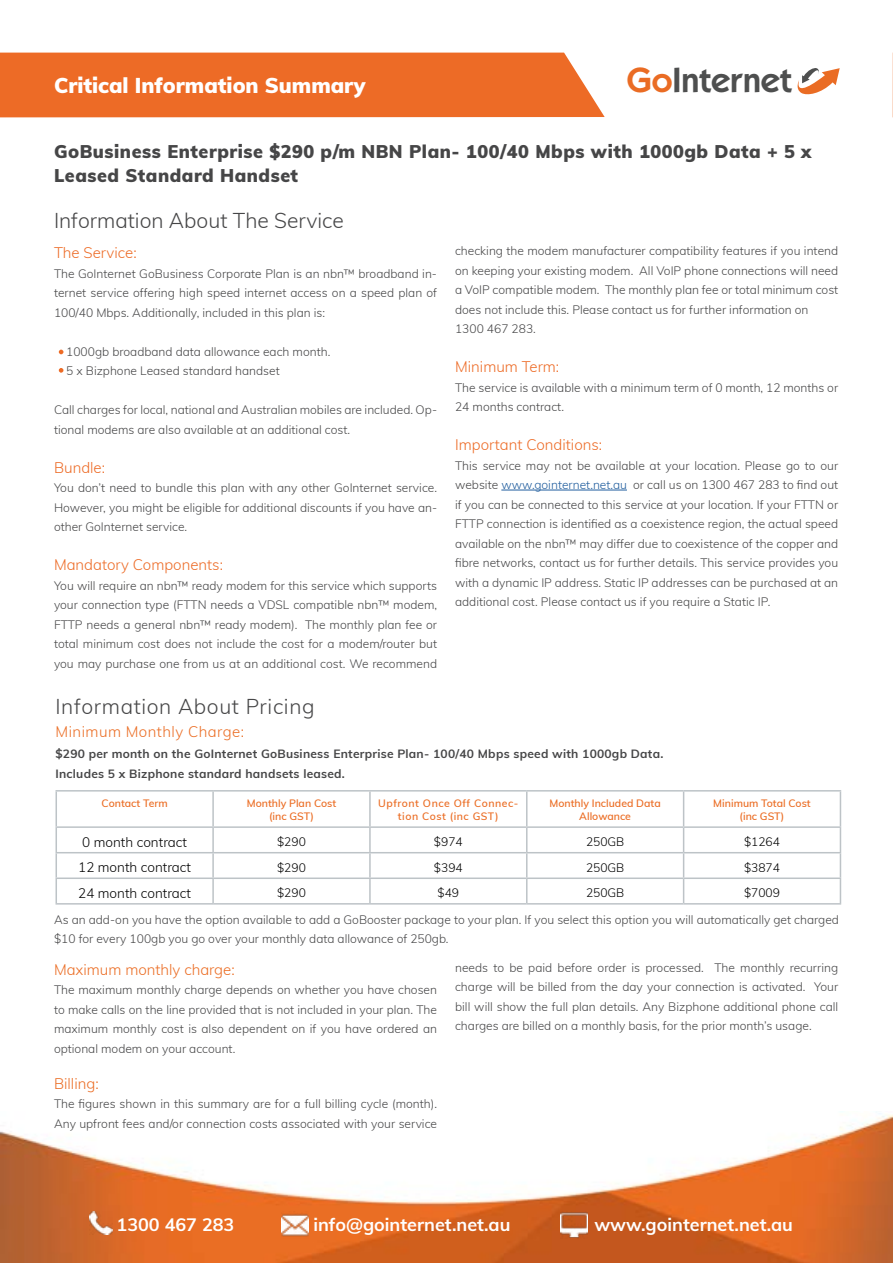
<style>
.page{position:relative;width:893px;height:1263px;background:#fff}
.page>*{position:absolute;margin:0;border:0;box-sizing:border-box;transform-origin:0 0}
.t1{font:600 34.95px "Kabel IT Cby BT";color:#4e4f4f}
.t2{font:900 21px "Muli";color:#fff}
.t3{font:300 21px "Muli";letter-spacing:.01em;color:#464647}
.t4{font:300 21px "Muli";letter-spacing:.03em;color:#464647}
.t5{font:900 18px/24px "Muli";letter-spacing:.03em;color:#464647}
.t6{font:700 18px "Muli";color:#fff}
.t7{font:300 15px "Muli";color:#ed6b26}
.t8{font:300 15px "Muli";color:#eb6d24}
.t9{font:300 15px "Muli";letter-spacing:.03em;color:#eb6d24}
.t10{font:300 13.5px "Muli";color:#000}
.t11{font:300 12px/19.5px "Muli";color:#464647;text-align:justify}
.t12{font:700 12px/19.5px "Muli";letter-spacing:.02em;color:#464647}
.t13{font:300 12px "Muli";color:#000}
.t14{font:600 10.5px/12.6px "Muli";color:#eb6d24;text-align:center}
.t15{font:600 10.5px/12.6px "Muli";letter-spacing:.05em;color:#eb6d24;text-align:center}
.s1{color:#ea6c24}
.s2{color:#215e9e}
</style>
<div class="page">
<div style="left:0;top:53px;width:605px;height:64px;background:#ed6b26"></div>
<svg style="left:797px;top:68px;width:43px;height:27px"></svg>
<img style="left:0;top:1113px;width:893px;height:150px">
<img style="left:90px;top:1212px;width:23px;height:23px">
<img style="left:282px;top:1212px;width:27px;height:27px">
<img style="left:561px;top:1212px;width:27px;height:27px">
<hr style="left:892px;top:53px;width:1px;height:64px;background:#ed6b25">
<hr style="left:501px;top:490px;width:126px;height:1px;background:#215e9e">
<svg style="left:59px;top:350px;width:4px;height:4px"></svg>
<hr style="left:56px;top:790px;width:157px;height:1px;background:#bdc3c7">
<hr style="left:56px;top:791px;width:1px;height:35px;background:#bdc3c7">
<hr style="left:213px;top:790px;width:157px;height:1px;background:#bdc3c7">
<hr style="left:212px;top:791px;width:2px;height:35px;background:#bdc3c7">
<hr style="left:370px;top:790px;width:157px;height:1px;background:#bdc3c7">
<hr style="left:369px;top:791px;width:2px;height:35px;background:#bdc3c7">
<hr style="left:527px;top:790px;width:157px;height:1px;background:#bdc3c7">
<hr style="left:526px;top:791px;width:1px;height:35px;background:#bdc3c7">
<hr style="left:684px;top:790px;width:157px;height:1px;background:#bdc3c7">
<hr style="left:683px;top:791px;width:1px;height:35px;background:#bdc3c7">
<hr style="left:840px;top:791px;width:1px;height:35px;background:#bdc3c7">
<hr style="left:56px;top:826px;width:157px;height:2px;background:#bdc3c7">
<hr style="left:213px;top:826px;width:157px;height:2px;background:#bdc3c7">
<hr style="left:212px;top:828px;width:2px;height:24px;background:#bdc3c7">
<hr style="left:370px;top:826px;width:157px;height:2px;background:#bdc3c7">
<hr style="left:369px;top:828px;width:2px;height:24px;background:#bdc3c7">
<hr style="left:527px;top:826px;width:157px;height:2px;background:#bdc3c7">
<hr style="left:684px;top:826px;width:157px;height:2px;background:#bdc3c7">
<hr style="left:56px;top:852px;width:157px;height:1px;background:#bdc3c7">
<hr style="left:213px;top:852px;width:157px;height:1px;background:#bdc3c7">
<hr style="left:212px;top:853px;width:2px;height:24px;background:#bdc3c7">
<hr style="left:370px;top:852px;width:157px;height:1px;background:#bdc3c7">
<hr style="left:369px;top:853px;width:2px;height:24px;background:#bdc3c7">
<hr style="left:527px;top:852px;width:157px;height:1px;background:#bdc3c7">
<hr style="left:684px;top:852px;width:157px;height:1px;background:#bdc3c7">
<hr style="left:56px;top:877px;width:157px;height:2px;background:#bdc3c7">
<svg style="left:56px;top:828px;width:1px;height:75px"></svg>
<hr style="left:213px;top:877px;width:157px;height:2px;background:#bdc3c7">
<hr style="left:212px;top:879px;width:2px;height:24px;background:#bdc3c7">
<hr style="left:370px;top:877px;width:157px;height:2px;background:#bdc3c7">
<hr style="left:369px;top:879px;width:2px;height:24px;background:#bdc3c7">
<hr style="left:527px;top:877px;width:157px;height:2px;background:#bdc3c7">
<svg style="left:526px;top:828px;width:1px;height:75px"></svg>
<hr style="left:684px;top:877px;width:157px;height:2px;background:#bdc3c7">
<svg style="left:683px;top:828px;width:1px;height:75px"></svg>
<svg style="left:840px;top:828px;width:1px;height:75px"></svg>
<hr style="left:56px;top:903px;width:157px;height:1px;background:#bdc3c7">
<hr style="left:213px;top:903px;width:157px;height:1px;background:#bdc3c7">
<hr style="left:370px;top:903px;width:157px;height:1px;background:#bdc3c7">
<hr style="left:527px;top:903px;width:157px;height:1px;background:#bdc3c7">
<hr style="left:684px;top:903px;width:157px;height:1px;background:#bdc3c7">
<svg style="left:59px;top:368px;width:4px;height:5px"></svg>
<h2 class="t2" style="left:54px;top:70px;width:313px">Critical Information Summary</h2>
<h1 class="t1" style="left:627px;top:58px;width:166px"><span class="s1">Go</span>Internet</h1>
<h3 class="t5" style="left:54px;top:139px;width:759px">GoBusiness Enterprise $290 p/m NBN Plan- 100/40 Mbps with 1000gb Data + 5 x<br>Leased Standard Handset</h3>
<h2 class="t3" style="left:54px;top:205px;width:291px">Information About The Service</h2>
<p class="t7" style="left:54px;top:242px;width:84px">The Service:</p>
<p class="t11" style="left:54px;top:263px;width:385px">The GoInternet GoBusiness Corporate Plan is an nbn™ broadband in&shy;ternet service offering high speed internet access on a speed plan of 100/40 Mbps. Additionally, included in this plan is:</p>
<p class="t11" style="left:66px;top:341px;width:266px">1000gb broadband data allowance each month.<br>5 x Bizphone Leased standard handset</p>
<p class="t11" style="left:54px;top:399px;width:385px">Call charges for local, national and Australian mobiles are included. Op&shy;tional modems are also available at an additional cost.</p>
<p class="t7" style="left:54px;top:456px;width:53px">Bundle:</p>
<p class="t11" style="left:54px;top:477px;width:385px">You don’t need to bundle this plan with any other GoInternet service.<br>However, you might be eligible for additional discounts if you have an&shy;other GoInternet service.</p>
<p class="t7" style="left:54px;top:554px;width:171px">Mandatory Components:</p>
<p class="t11" style="left:54px;top:575px;width:385px">You will require an nbn™ ready modem for this service which supports your connection type (FTTN needs a VDSL compatible nbn™ modem, FTTP needs a general nbn™ ready modem). The monthly plan fee or total minimum cost does not include the cost for a modem/router but you may purchase one from us at an additional cost. We recommend</p>
<p class="t11" style="left:455px;top:240px;width:385px;text-align:left">checking the modem manufacturer compatibility features if you intend on keeping your existing modem. All VoIP phone connections will need a VoIP compatible modem. The monthly plan fee or total minimum cost does not include this. Please contact us for further information on 1300 467 283.</p>
<p class="t7" style="left:455px;top:356px;width:106px">Minimum Term:</p>
<p class="t11" style="left:455px;top:377px;width:385px">The service is available with a minimum term of 0 month, 12 months or<br>24 months contract.</p>
<p class="t7" style="left:455px;top:434px;width:149px">Important Conditions:</p>
<p class="t11" style="left:455px;top:455px;width:385px">This service may not be available at your location. Please go to our website <span class="s2">www.gointernet.net.au</span> or call us on 1300 467 283 to find out if you can be connected to this service at your location. If your FTTN or FTTP connection is identified as a coexistence region, the actual speed available on the nbn™ may differ due to coexistence of the copper and fibre networks, contact us for further details. This service provides you with a dynamic IP address. Static IP addresses can be purchased at an additional cost. Please contact us if you require a Static IP.</p>
<h2 class="t4" style="left:56px;top:691px;width:261px">Information About Pricing</h2>
<p class="t9" style="left:56px;top:720px;width:190px">Minimum Monthly Charge:</p>
<p class="t12" style="left:56px;top:744px;width:609px">$290 per month on the GoInternet GoBusiness Enterprise Plan- 100/40 Mbps speed with 1000gb Data.<br>Includes 5 x Bizphone standard handsets leased.</p>
<p class="t14" style="left:102px;top:797px;width:68px">Contact Term</p>
<p class="t14" style="left:247px;top:797px;width:91px">Monthly Plan Cost (inc GST)</p>
<p class="t15" style="left:378px;top:797px;width:142px">Upfront Once Off Connec&shy;tion Cost (inc GST)</p>
<p class="t14" style="left:550px;top:797px;width:113px">Monthly Included Data<br>Allowance</p>
<p class="t14" style="left:713px;top:797px;width:99px">Minimum Total Cost (inc GST)</p>
<p class="t10" style="left:82px;top:832px;width:106px">0 month contract</p>
<p class="t13" style="left:277px;top:833px;width:30px">$290</p>
<p class="t13" style="left:434px;top:833px;width:30px">$974</p>
<p class="t13" style="left:586px;top:833px;width:40px">250GB</p>
<p class="t13" style="left:744px;top:833px;width:37px">$1264</p>
<p class="t10" style="left:78px;top:858px;width:114px">12 month contract</p>
<p class="t13" style="left:277px;top:858px;width:30px">$290</p>
<p class="t13" style="left:434px;top:858px;width:30px">$394</p>
<p class="t13" style="left:586px;top:858px;width:40px">250GB</p>
<p class="t13" style="left:744px;top:858px;width:37px">$3874</p>
<p class="t10" style="left:78px;top:883px;width:114px">24 month contract</p>
<p class="t13" style="left:277px;top:884px;width:30px">$290</p>
<p class="t13" style="left:438px;top:884px;width:23px">$49</p>
<p class="t13" style="left:586px;top:884px;width:40px">250GB</p>
<p class="t13" style="left:744px;top:884px;width:37px">$7009</p>
<p class="t11" style="left:54px;top:909px;width:786px">As an add-on you have the option available to add a GoBooster package to your plan. If you select this option you will automatically get charged $10 for every 100gb you go over your monthly data allowance of 250gb.</p>
<p class="t8" style="left:54px;top:958px;width:182px">Maximum monthly charge:</p>
<p class="t11" style="left:54px;top:980px;width:385px">The maximum monthly charge depends on whether you have chosen to make calls on the line provided that is not included in your plan. The maximum monthly cost is also dependent on if you have ordered an optional modem on your account.</p>
<p class="t8" style="left:54px;top:1072px;width:46px">Billing:</p>
<p class="t11" style="left:54px;top:1094px;width:385px">The figures shown in this summary are for a full billing cycle (month).<br>Any upfront fees and/or connection costs associated with your service</p>
<p class="t11" style="left:455px;top:957px;width:385px">needs to be paid before order is processed. The monthly recurring charge will be billed from the day your connection is activated. Your bill will show the full plan details. Any Bizphone additional phone call charges are billed on a monthly basis, for the prior month’s usage.</p>
<h3 class="t6" style="left:117px;top:1211px;width:119px">1300 467 283</h3>
<h3 class="t6" style="left:313px;top:1211px;width:199px">info@gointernet.net.au</h3>
<h3 class="t6" style="left:594px;top:1211px;width:200px">www.gointernet.net.au</h3>
</div>
